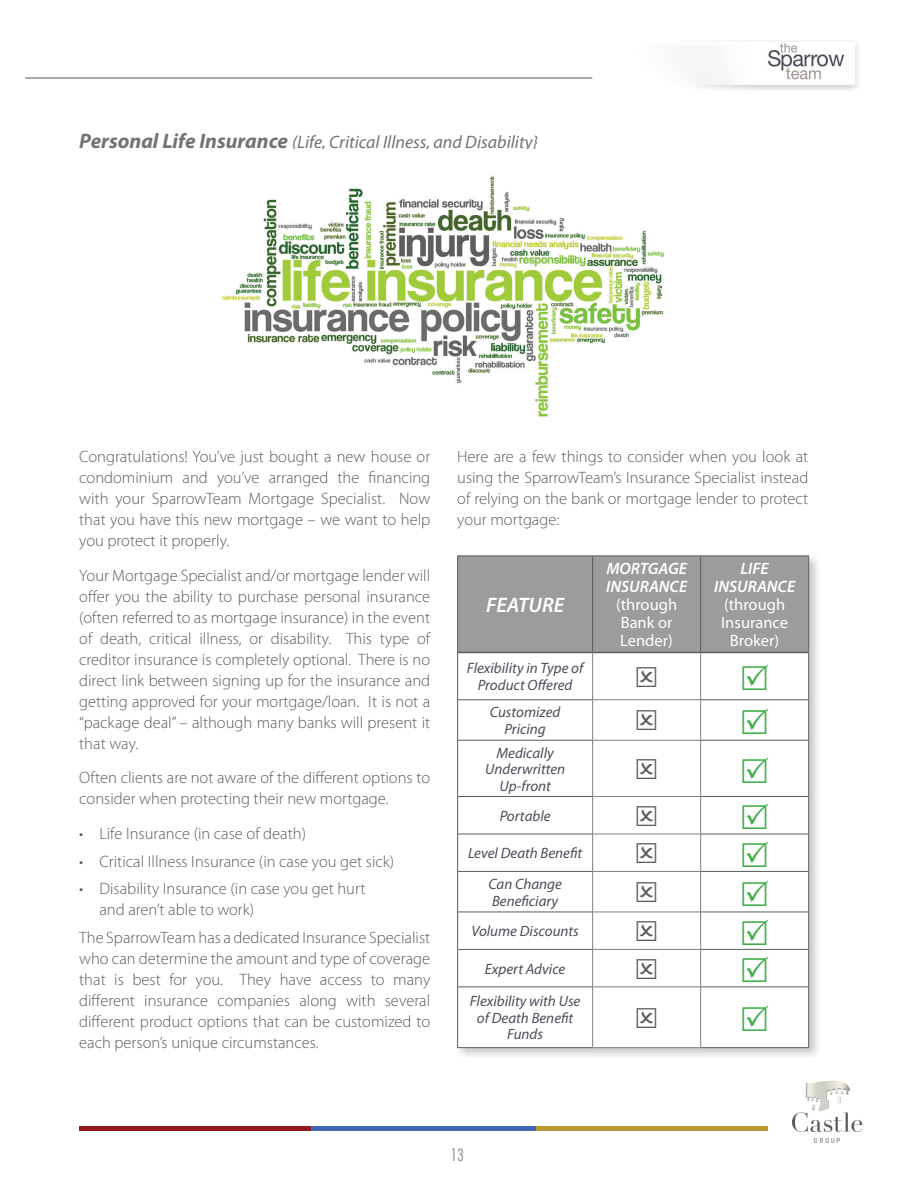
<style>
.page{position:relative;width:917px;height:1186px;background:#fff}
.page>*{position:absolute;margin:0;border:0;box-sizing:border-box;transform-origin:0 0}
.t1{font:italic 600 21px "Myriad Pro";color:#fff}
.t2{font:italic 18px "Myriad Pro";color:#737371}
.t3{font:300 16.5px/21px "Myriad Pro";color:#5a5d5c;text-align:justify}
.t4{font:16.5px/18px "Myriad Pro";color:#fff}
.t5{font:italic 600 16.5px/18.1px "Myriad Pro";color:#fff}
.t6{font:300 condensed 16.5px "Futura";color:#8f8c8b}
.t7{font:italic 15px/16.5px "Myriad Pro";color:#514a58;text-align:center}
.t8{font:condensed 6.9px "Square 721 BT";letter-spacing:.31em;color:#5a5d5c}
.s1{font-weight:700;font-size:21px}
</style>
<div class="page">
<svg style="left:792px;top:1080px;width:70px;height:52px"></svg>
<div style="left:308px;top:1126px;width:231px;height:5px;background:#406ab4"></div>
<div style="left:79px;top:1126px;width:232px;height:5px;background:#92191c"></div>
<div style="left:536px;top:1126px;width:232px;height:5px;background:#bb9632"></div>
<hr style="left:25px;top:77px;width:567px;height:2px;background:#8f8c8b">
<img style="left:675px;top:40px;width:184px;height:50px">
<div style="left:455px;top:552px;width:366px;height:508px;background:#231f20;opacity:.25"></div>
<div style="left:457px;top:555px;width:352px;height:493px;background:#fff"></div>
<div style="left:458px;top:556px;width:350px;height:96px;background:#9e9b9b"></div>
<hr style="left:457px;top:555px;width:136px;height:1px;background:#5a5d5c">
<hr style="left:457px;top:556px;width:1px;height:96px;background:#5a5d5c">
<hr style="left:593px;top:555px;width:108px;height:1px;background:#5a5d5c">
<hr style="left:701px;top:555px;width:108px;height:1px;background:#5a5d5c">
<hr style="left:808px;top:556px;width:1px;height:96px;background:#5a5d5c">
<hr style="left:457px;top:652px;width:1px;height:48px;background:#5a5d5c">
<hr style="left:808px;top:652px;width:1px;height:48px;background:#5a5d5c">
<hr style="left:457px;top:700px;width:1px;height:40px;background:#5a5d5c">
<hr style="left:808px;top:700px;width:1px;height:40px;background:#5a5d5c">
<hr style="left:457px;top:740px;width:1px;height:56px;background:#5a5d5c">
<hr style="left:808px;top:740px;width:1px;height:56px;background:#5a5d5c">
<hr style="left:457px;top:796px;width:1px;height:38px;background:#5a5d5c">
<hr style="left:808px;top:796px;width:1px;height:38px;background:#5a5d5c">
<hr style="left:457px;top:834px;width:1px;height:37px;background:#5a5d5c">
<hr style="left:808px;top:834px;width:1px;height:37px;background:#5a5d5c">
<hr style="left:457px;top:871px;width:1px;height:41px;background:#5a5d5c">
<hr style="left:808px;top:871px;width:1px;height:41px;background:#5a5d5c">
<hr style="left:457px;top:912px;width:1px;height:37px;background:#5a5d5c">
<hr style="left:808px;top:912px;width:1px;height:37px;background:#5a5d5c">
<hr style="left:457px;top:949px;width:1px;height:38px;background:#5a5d5c">
<hr style="left:808px;top:949px;width:1px;height:38px;background:#5a5d5c">
<hr style="left:457px;top:987px;width:1px;height:60px;background:#5a5d5c">
<hr style="left:808px;top:987px;width:1px;height:60px;background:#5a5d5c">
<hr style="left:457px;top:1047px;width:136px;height:1px;background:#5a5d5c">
<hr style="left:701px;top:1047px;width:108px;height:1px;background:#5a5d5c">
<hr style="left:592px;top:556px;width:1px;height:96px;background:#5a5d5c">
<hr style="left:700px;top:556px;width:1px;height:96px;background:#5a5d5c">
<hr style="left:458px;top:699px;width:134px;height:1px;background:#5a5d5c">
<hr style="left:701px;top:699px;width:107px;height:1px;background:#5a5d5c">
<hr style="left:458px;top:740px;width:134px;height:1px;background:#5a5d5c">
<hr style="left:701px;top:740px;width:107px;height:1px;background:#5a5d5c">
<hr style="left:458px;top:796px;width:134px;height:1px;background:#5a5d5c">
<hr style="left:701px;top:796px;width:107px;height:1px;background:#5a5d5c">
<hr style="left:458px;top:833px;width:134px;height:1px;background:#5a5d5c">
<hr style="left:701px;top:833px;width:107px;height:1px;background:#5a5d5c">
<hr style="left:458px;top:871px;width:134px;height:1px;background:#5a5d5c">
<hr style="left:701px;top:871px;width:107px;height:1px;background:#5a5d5c">
<hr style="left:458px;top:911px;width:134px;height:1px;background:#5a5d5c">
<hr style="left:701px;top:911px;width:107px;height:1px;background:#5a5d5c">
<hr style="left:458px;top:949px;width:134px;height:1px;background:#5a5d5c">
<hr style="left:701px;top:949px;width:107px;height:1px;background:#5a5d5c">
<hr style="left:458px;top:986px;width:134px;height:1px;background:#5a5d5c">
<hr style="left:701px;top:986px;width:107px;height:1px;background:#5a5d5c">
<hr style="left:458px;top:652px;width:135px;height:1px;background:#5a5d5c">
<hr style="left:701px;top:652px;width:107px;height:1px;background:#5a5d5c">
<hr style="left:592px;top:653px;width:1px;height:46px;background:#827f7e">
<hr style="left:700px;top:653px;width:1px;height:46px;background:#827f7e">
<hr style="left:592px;top:699px;width:109px;height:1px;background:#827f7e">
<hr style="left:592px;top:700px;width:1px;height:40px;background:#827f7e">
<hr style="left:700px;top:700px;width:1px;height:40px;background:#827f7e">
<hr style="left:592px;top:740px;width:109px;height:1px;background:#827f7e">
<hr style="left:592px;top:740px;width:1px;height:56px;background:#827f7e">
<hr style="left:700px;top:740px;width:1px;height:56px;background:#827f7e">
<hr style="left:592px;top:796px;width:109px;height:1px;background:#827f7e">
<hr style="left:592px;top:796px;width:1px;height:38px;background:#827f7e">
<hr style="left:700px;top:796px;width:1px;height:38px;background:#827f7e">
<hr style="left:592px;top:833px;width:109px;height:1px;background:#827f7e">
<hr style="left:592px;top:834px;width:1px;height:37px;background:#827f7e">
<hr style="left:700px;top:834px;width:1px;height:37px;background:#827f7e">
<hr style="left:592px;top:871px;width:109px;height:1px;background:#827f7e">
<hr style="left:592px;top:871px;width:1px;height:40px;background:#827f7e">
<hr style="left:700px;top:871px;width:1px;height:40px;background:#827f7e">
<hr style="left:592px;top:911px;width:109px;height:1px;background:#827f7e">
<hr style="left:592px;top:912px;width:1px;height:37px;background:#827f7e">
<hr style="left:700px;top:912px;width:1px;height:37px;background:#827f7e">
<hr style="left:592px;top:949px;width:109px;height:1px;background:#827f7e">
<hr style="left:592px;top:949px;width:1px;height:37px;background:#827f7e">
<hr style="left:700px;top:949px;width:1px;height:37px;background:#827f7e">
<hr style="left:592px;top:986px;width:109px;height:1px;background:#827f7e">
<hr style="left:592px;top:987px;width:1px;height:60px;background:#827f7e">
<hr style="left:700px;top:987px;width:1px;height:60px;background:#827f7e">
<hr style="left:593px;top:1047px;width:108px;height:1px;background:#827f7e">
<hr style="left:593px;top:652px;width:108px;height:1px;background:#5a5d5c">
<img style="left:222px;top:176px;width:442px;height:241px">
<p class="t2" style="left:79px;top:131px;width:460px"><span class="s1">Personal Life Insurance</span> (Life, Critical Illness, and Disability}</p>
<p class="t3" style="left:79px;top:446px;width:353px">Congratulations! You’ve just bought a new house or condominium and you’ve arranged the financing with your SparrowTeam Mortgage Specialist. Now that you have this new mortgage – we want to help you protect it properly.</p>
<p class="t3" style="left:79px;top:564px;width:353px">Your Mortgage Specialist and/or mortgage lender will offer you the ability to purchase personal insurance (often referred to as mortgage insurance) in the event of death, critical illness, or disability. This type of creditor insurance is completely optional. There is no direct link between signing up for the insurance and getting approved for your mortgage/loan. It is not a “package deal” – although many banks will present it that way.</p>
<p class="t3" style="left:79px;top:767px;width:353px">Often clients are not aware of the different options to consider when protecting their new mortgage.</p>
<p class="t3" style="left:79px;top:822px;width:228px">• Life Insurance (in case of death)</p>
<p class="t3" style="left:79px;top:850px;width:316px">• Critical Illness Insurance (in case you get sick)</p>
<p class="t3" style="left:99px;top:878px;width:267px;text-indent:-20px">• Disability Insurance (in case you get hurt and aren’t able to work)</p>
<p class="t3" style="left:79px;top:927px;width:353px">The SparrowTeam has a dedicated Insurance Specialist who can determine the amount and type of coverage that is best for you. They have access to many different insurance companies along with several different product options that can be customized to each person’s unique circumstances.</p>
<p class="t3" style="left:457px;top:446px;width:353px">Here are a few things to consider when you look at using the SparrowTeam’s Insurance Specialist instead of relying on the bank or mortgage lender to protect your mortgage:</p>
<p class="t1" style="left:486px;top:591px;width:79px">FEATURE</p>
<p class="t7" style="left:467px;top:660px;width:118px">Flexibility in Type of<br>Product Offered</p>
<p class="t7" style="left:490px;top:704px;width:72px">Customized<br>Pricing</p>
<p class="t7" style="left:485px;top:744px;width:82px">Medically<br>Underwritten<br>Up-front</p>
<p class="t7" style="left:500px;top:807px;width:52px">Portable</p>
<p class="t7" style="left:468px;top:837px;width:116px;line-height:30.8px">Level Death Benefit<br>Can Change</p>
<p class="t7" style="left:471px;top:885px;width:109px;line-height:30.8px">Beneficiary<br>Volume Discounts</p>
<p class="t7" style="left:470px;top:952px;width:112px;line-height:32.5px">Expert Advice<br>Flexibility with Use</p>
<p class="t7" style="left:477px;top:1009px;width:98px">of Death Benefit<br>Funds</p>
<p class="t5" style="left:606px;top:559px;width:83px">MORTGAGE<br>INSURANCE</p>
<p class="t4" style="left:616px;top:595px;width:63px">(through<br>Bank or<br>Lender)</p>
<p class="t5" style="left:714px;top:559px;width:83px;text-align:center">LIFE<br>INSURANCE</p>
<p class="t4" style="left:721px;top:595px;width:68px;text-align:center">(through<br>Insurance<br>Broker)</p>
<p class="t6" style="left:450px;top:1144px;width:15px">13</p>
<p class="t8" style="left:814px;top:1136px;width:28px">GROUP</p>
</div>
